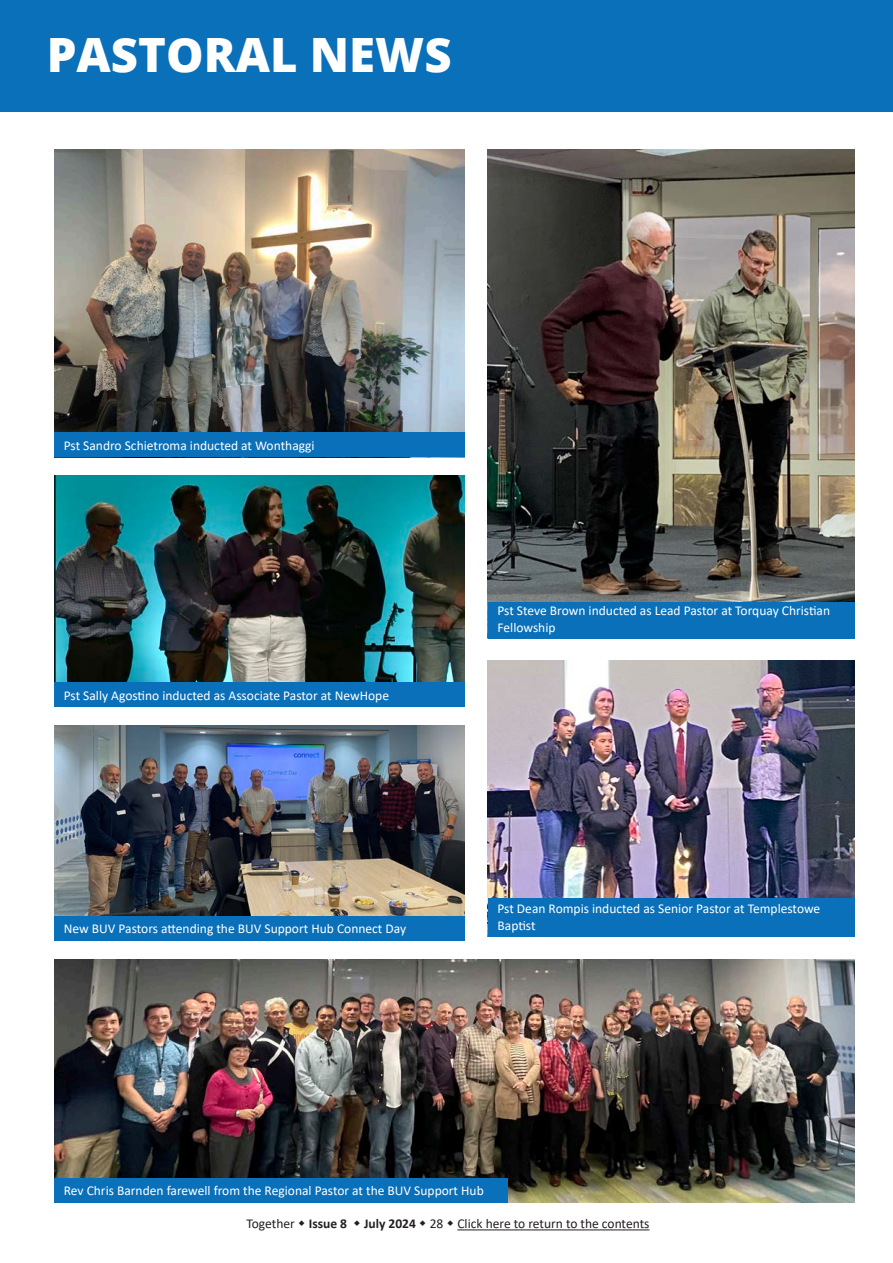
<style>
.page{position:relative;width:893px;height:1263px;background:#fff}
.page>*{position:absolute;margin:0;border:0;box-sizing:border-box;transform-origin:0 0}
.Section_Heading{font:800 47.25px "Open Sans";color:#fff}
.Article_paragraph{font:13.5px/16.2px "Calibri";color:#fff}
.t1{font:13.5px "Calibri";color:#231f20}
.s1{font-weight:700}
</style>
<div class="page">
<hr style="left:457px;top:1229px;width:192px;height:1px;background:#231f20">
<div style="left:0;top:0;width:893px;height:112px;background:#0970b9"></div>
<img style="left:488px;top:661px;width:367px;height:237px">
<img style="left:54px;top:475px;width:410px;height:207px">
<img style="left:54px;top:149px;width:410px;height:284px">
<img style="left:488px;top:149px;width:367px;height:453px">
<img style="left:54px;top:959px;width:801px;height:243px">
<img style="left:54px;top:725px;width:410px;height:191px">
<div style="left:488px;top:898px;width:367px;height:39px;background:#0970b9"></div>
<div style="left:488px;top:602px;width:367px;height:36px;background:#0970b9"></div>
<div style="left:54px;top:682px;width:410px;height:25px;background:#0970b9"></div>
<div style="left:54px;top:916px;width:410px;height:24px;background:#0970b9"></div>
<div style="left:54px;top:1178px;width:453px;height:24px;background:#0970b9"></div>
<div style="left:54px;top:433px;width:410px;height:24px;background:#0970b9"></div>
<p class="Section_Heading" style="left:47px;top:19px;width:406px">PASTORAL NEWS</p>
<p class="Article_paragraph" style="left:64px;top:437px;width:252px">Pst Sandro Schietroma inducted at Wonthaggi</p>
<p class="Article_paragraph" style="left:64px;top:687px;width:327px">Pst Sally Agostino inducted as Associate Pastor at NewHope</p>
<p class="Article_paragraph" style="left:64px;top:920px;width:344px">New BUV Pastors attending the BUV Support Hub Connect Day</p>
<p class="Article_paragraph" style="left:497px;top:602px;width:334px">Pst Steve Brown inducted as Lead Pastor at Torquay Christian<br>Fellowship</p>
<p class="Article_paragraph" style="left:497px;top:900px;width:324px">Pst Dean Rompis inducted as Senior Pastor at Templestowe<br>Baptist</p>
<p class="Article_paragraph" style="left:64px;top:1182px;width:421px">Rev Chris Barnden farewell from the Regional Pastor at the BUV Support Hub</p>
<p class="t1" style="left:246px;top:1214px;width:102px">Together <span class="s1">Issue 8</span></p>
<p class="t1" style="left:364px;top:1214px;width:287px"><span class="s1">July 2024</span> 28 Click here to return to the contents</p>
</div>
